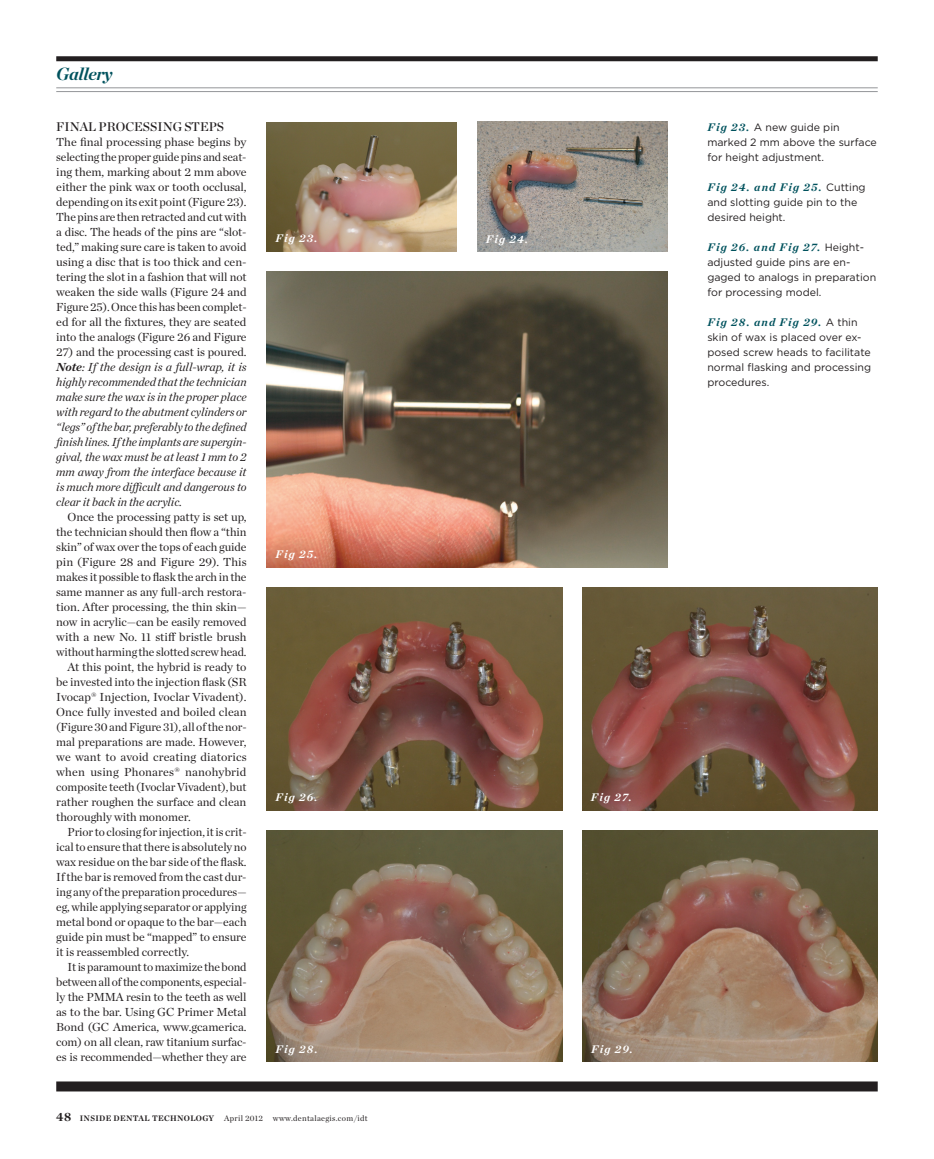
<style>
.page{position:relative;width:934px;height:1159px;background:#fff}
.page>*{position:absolute;margin:0;border:0;box-sizing:border-box;transform-origin:0 0}
.t1{font:italic 700 17.5px "Chronicle Display";letter-spacing:-.02em;color:#00525d}
.t2{font:12.5px "Chronicle Display Semi";color:#231f20}
.t3{font:11.88px/15px "Chronicle Deck";letter-spacing:-.005em;color:#231f20;text-align:justify}
.t4{font:italic 11.88px/15px "Chronicle Deck";letter-spacing:-.005em;color:#231f20;text-align:justify}
.t5{font:11.88px "Chronicle Deck";letter-spacing:.015em;color:#231f20}
.t6{font:italic 700 11.25px "Chronicle Deck";letter-spacing:.11em;color:#00525d}
.t7{font:italic 700 11.25px "Chronicle Deck";letter-spacing:.11em;color:#fff}
.t8{font:10.62px/15px "Gotham";color:#231f20}
.t9{font:8.12px "Chronicle Deck";letter-spacing:.04em;color:#231f20}
.s1{font-style:normal}
.s2{font-weight:700}
.s3{font-weight:700;font-size:12.5px}
.s4{font-family:"Chronicle Deck";font-weight:700;font-style:italic;font-size:11.25px;color:#00525d}
.s5{font-family:"Gotham";font-weight:400;font-style:normal;font-size:10.62px;color:#231f20}
</style>
<div class="page">
<img style="left:267px;top:122px;width:190px;height:129px">
<img style="left:477px;top:122px;width:190px;height:129px">
<img style="left:267px;top:271px;width:400px;height:296px">
<img style="left:267px;top:587px;width:295px;height:223px">
<img style="left:582px;top:587px;width:296px;height:223px">
<img style="left:267px;top:830px;width:295px;height:231px">
<img style="left:582px;top:830px;width:296px;height:231px">
<div style="left:56px;top:1081px;width:822px;height:10px;background:#231f20"></div>
<hr style="left:56px;top:88px;width:822px;height:1px;background:#939598">
<hr style="left:56px;top:91px;width:822px;height:1px;background:#939598">
<div style="left:56px;top:56px;width:822px;height:5px;background:#231f20"></div>
<h1 class="t1" style="left:56px;top:60px;width:58px">Gallery</h1>
<p class="t2" style="left:56px;top:117px;width:169px">FINAL PROCESSING STEPS</p>
<p class="t3" style="left:56px;top:134px;width:192px">The final processing phase begins by selecting the proper guide pins and seat&shy;ing them, marking about 2 mm above either the pink wax or tooth occlusal, depending on its exit point (Figure 23).<br>The pins are then retracted and cut with a disc. The heads of the pins are “slot&shy;ted,” making sure care is taken to avoid using a disc that is too thick and cen&shy;tering the slot in a fashion that will not weaken the side walls (Figure 24 and Figure 25). Once this has been complet&shy;ed for all the fixtures, they are seated into the analogs (Figure 26 and Figure</p>
<p class="t4" style="left:56px;top:344px;width:192px"><span class="s1">27) and the processing cast is poured.<br></span><span class="s2">Note</span>: If the design is a full-wrap, it is highly recommended that the technician make sure the wax is in the proper place with regard to the abutment cylinders or “legs” of the bar, preferably to the defined finish lines. If the implants are supergin&shy;gival, the wax must be at least 1 mm to 2 mm away from the interface because it is much more difficult and dangerous to clear it back in the acrylic.</p>
<p class="t3" style="left:68px;top:509px;width:181px">Once the processing patty is set up,</p>
<p class="t3" style="left:56px;top:524px;width:192px">the technician should then flow a “thin</p>
<p class="t3" style="left:56px;top:539px;width:192px">skin” of wax over the tops of each guide</p>
<p class="t3" style="left:56px;top:554px;width:192px">pin (Figure 28 and Figure 29). This</p>
<p class="t3" style="left:56px;top:569px;width:192px">makes it possible to flask the arch in the</p>
<p class="t3" style="left:56px;top:584px;width:192px">same manner as any full-arch restora-</p>
<p class="t3" style="left:56px;top:599px;width:192px">tion. After processing, the thin skin—</p>
<p class="t3" style="left:56px;top:614px;width:192px">now in acrylic—can be easily removed</p>
<p class="t3" style="left:56px;top:629px;width:192px">with a new No. 11 stiff bristle brush</p>
<p class="t3" style="left:56px;top:644px;width:192px">without harming the slotted screw head.</p>
<p class="t3" style="left:68px;top:659px;width:180px">At this point, the hybrid is ready to</p>
<p class="t3" style="left:56px;top:674px;width:192px">be invested into the injection flask (SR</p>
<p class="t3" style="left:56px;top:689px;width:192px">Ivocap® Injection, Ivoclar Vivadent).</p>
<p class="t3" style="left:56px;top:704px;width:192px">Once fully invested and boiled clean</p>
<p class="t3" style="left:56px;top:719px;width:192px">(Figure 30 and Figure 31), all of the nor-</p>
<p class="t3" style="left:56px;top:734px;width:192px">mal preparations are made. However,</p>
<p class="t3" style="left:56px;top:749px;width:192px">we want to avoid creating diatorics</p>
<p class="t5" style="left:56px;top:763px;width:192px">when using Phonares® nanohybrid</p>
<p class="t3" style="left:56px;top:779px;width:192px">composite teeth (Ivoclar Vivadent), but</p>
<p class="t3" style="left:56px;top:794px;width:192px">rather roughen the surface and clean</p>
<p class="t3" style="left:56px;top:809px;width:136px">thoroughly with monomer.</p>
<p class="t3" style="left:68px;top:824px;width:181px">Prior to closing for injection, it is crit-</p>
<p class="t3" style="left:56px;top:839px;width:192px">ical to ensure that there is absolutely no</p>
<p class="t3" style="left:56px;top:854px;width:192px">wax residue on the bar side of the flask.</p>
<p class="t3" style="left:56px;top:869px;width:192px">If the bar is removed from the cast dur-</p>
<p class="t3" style="left:56px;top:884px;width:192px">ing any of the preparation procedures—</p>
<p class="t3" style="left:56px;top:899px;width:192px">eg, while applying separator or applying</p>
<p class="t3" style="left:56px;top:914px;width:192px">metal bond or opaque to the bar—each</p>
<p class="t3" style="left:56px;top:929px;width:192px">guide pin must be “mapped” to ensure</p>
<p class="t3" style="left:56px;top:944px;width:134px">it is reassembled correctly.</p>
<p class="t3" style="left:68px;top:959px;width:181px">It is paramount to maximize the bond</p>
<p class="t3" style="left:56px;top:974px;width:192px">between all of the components, especial-</p>
<p class="t3" style="left:56px;top:989px;width:192px">ly the PMMA resin to the teeth as well</p>
<p class="t3" style="left:56px;top:1004px;width:192px">as to the bar. Using GC Primer Metal</p>
<p class="t3" style="left:56px;top:1019px;width:192px">Bond (GC America, www.gcamerica.</p>
<p class="t3" style="left:56px;top:1034px;width:192px">com) on all clean, raw titanium surfac-</p>
<p class="t3" style="left:56px;top:1049px;width:192px">es is recommended—whether they are</p>
<p class="t7" style="left:275px;top:229px;width:44px">Fig 23.</p>
<p class="t7" style="left:486px;top:229px;width:44px">Fig 24.</p>
<p class="t7" style="left:275px;top:545px;width:44px">Fig 25.</p>
<p class="t7" style="left:275px;top:788px;width:44px">Fig 26.</p>
<p class="t7" style="left:591px;top:788px;width:42px">Fig 27.</p>
<p class="t7" style="left:275px;top:1039px;width:44px">Fig 28.</p>
<p class="t7" style="left:591px;top:1040px;width:43px">Fig 29.</p>
<p class="t9" style="left:56px;top:1112px;width:313px"><span class="s3">48</span> <span class="s2">INSIDE DENTAL TECHNOLOGY</span> April 2012 www.dentalaegis.com/idt</p>
<p class="t8" style="left:707px;top:120px;width:171px"><span class="s4">Fig 23.</span> A new guide pin marked 2 mm above the surface for height adjustment.</p>
<p class="t6" style="left:707px;top:178px;width:160px">Fig 24. and Fig 25. <span class="s5">Cutting</span></p>
<p class="t8" style="left:707px;top:195px;width:151px">and slotting guide pin to the desired height.</p>
<p class="t6" style="left:707px;top:238px;width:158px">Fig 26. and Fig 27. <span class="s5">Height-</span></p>
<p class="t8" style="left:707px;top:255px;width:170px">adjusted guide pins are en&shy;gaged to analogs in preparation for processing model.</p>
<p class="t6" style="left:707px;top:313px;width:152px">Fig 28. and Fig 29. <span class="s5">A thin</span></p>
<p class="t8" style="left:707px;top:330px;width:165px">skin of wax is placed over ex&shy;posed screw heads to facilitate normal flasking and processing procedures.</p>
</div>
